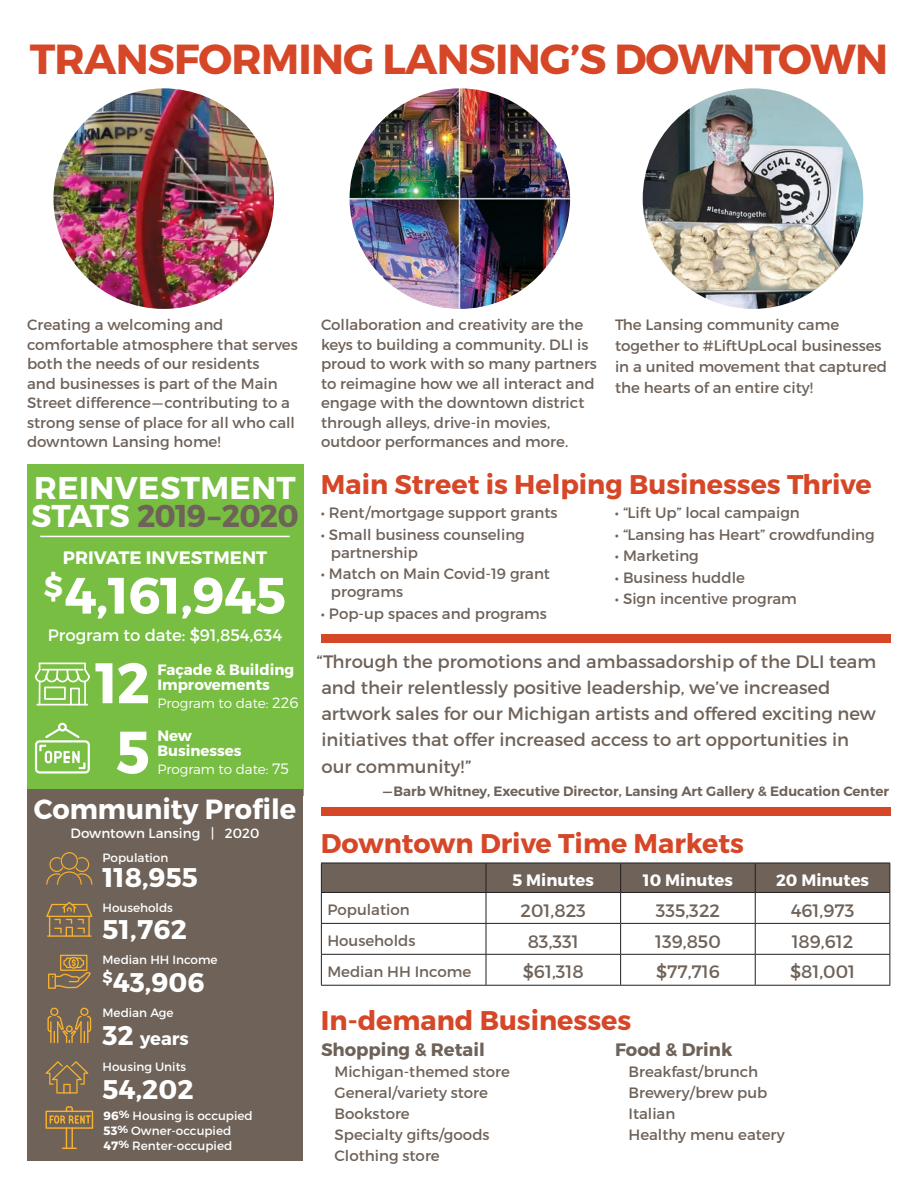
<style>
.page{position:relative;width:918px;height:1188px;background:#fff}
.page>*{position:absolute;margin:0;border:0;box-sizing:border-box;transform-origin:0 0}
.t1{font:700 59.85px "Montserrat";color:#fff;scale:.95 1}
.t2{font:700 57px "Montserrat";color:#fff}
.t3{font:700 51px "Montserrat";letter-spacing:-.01em;color:#fff}
.t4{font:700 42px "Montserrat";letter-spacing:-.02em;color:#d64728}
.t5{font:700 31.5px/28.5px "Montserrat";letter-spacing:.015em;color:#fff}
.t6{font:700 27.75px "Montserrat";color:#fff}
.t7{font:700 27px "Montserrat";color:#d64728}
.t8{font:700 27px "Montserrat";color:#fff}
.t9{font:18px/26.2px "Montserrat";color:#6e6259}
.t10{font:700 18px "Montserrat";color:#6e6259}
.t11{font:700 18px "Montserrat";color:#fff}
.t12{font:700 16.5px "Montserrat";color:#fff}
.t13{font:16.5px "Montserrat";color:#fff}
.t14{font:15px/19.5px "Montserrat";color:#6e6259}
.t15{font:700 15px/15px "Montserrat";color:#fff}
.t16{font:600 13.5px "Montserrat";color:#6e6259}
.t17{font:300 13.5px "Montserrat";color:#fff}
.t18{font:13.5px "Montserrat";color:#fff}
.t19{font:12px "Montserrat";color:#fff}
.s1{color:#6e6259}
.s2{font-size:15px}
.s3{font-size:27px}
.s4{font-weight:700}
.s5{font-weight:700;font-size:10.5px}
</style>
<div class="page">
<div style="left:27px;top:465px;width:276px;height:331px;background:#77be42"></div>
<div style="left:27px;top:790px;width:276px;height:371px;background:#6e6259"></div>
<div style="left:321px;top:807px;width:570px;height:9px;background:#d64728"></div>
<div style="left:321px;top:634px;width:569px;height:9px;background:#d64728"></div>
<svg style="left:35px;top:723px;width:55px;height:51px"></svg>
<svg style="left:35px;top:663px;width:55px;height:42px"></svg>
<hr style="left:40px;top:536px;width:250px;height:1px;background:#fff">
<img style="left:53px;top:88px;width:221px;height:221px;border-radius:110px">
<img style="left:350px;top:88px;width:220px;height:221px;border-radius:110px">
<img style="left:643px;top:88px;width:220px;height:221px;border-radius:110px">
<div style="left:321px;top:863px;width:570px;height:29px;background:#6e6259"></div>
<hr style="left:321px;top:892px;width:165px;height:1px;background:#231f20">
<hr style="left:321px;top:893px;width:1px;height:30px;background:#231f20">
<hr style="left:486px;top:892px;width:135px;height:1px;background:#231f20">
<hr style="left:486px;top:893px;width:1px;height:30px;background:#231f20">
<hr style="left:621px;top:892px;width:134px;height:1px;background:#231f20">
<hr style="left:620px;top:893px;width:1px;height:30px;background:#231f20">
<hr style="left:755px;top:892px;width:135px;height:1px;background:#231f20">
<hr style="left:755px;top:893px;width:1px;height:30px;background:#231f20">
<hr style="left:890px;top:893px;width:1px;height:30px;background:#231f20">
<hr style="left:321px;top:923px;width:165px;height:1px;background:#231f20">
<hr style="left:321px;top:924px;width:1px;height:30px;background:#231f20">
<hr style="left:486px;top:923px;width:135px;height:1px;background:#231f20">
<hr style="left:486px;top:924px;width:1px;height:30px;background:#231f20">
<hr style="left:621px;top:923px;width:134px;height:1px;background:#231f20">
<hr style="left:620px;top:924px;width:1px;height:30px;background:#231f20">
<hr style="left:755px;top:923px;width:135px;height:1px;background:#231f20">
<hr style="left:755px;top:924px;width:1px;height:30px;background:#231f20">
<hr style="left:890px;top:924px;width:1px;height:30px;background:#231f20">
<hr style="left:321px;top:954px;width:165px;height:1px;background:#231f20">
<hr style="left:321px;top:955px;width:1px;height:30px;background:#231f20">
<hr style="left:486px;top:954px;width:135px;height:1px;background:#231f20">
<hr style="left:486px;top:955px;width:1px;height:30px;background:#231f20">
<hr style="left:621px;top:954px;width:134px;height:1px;background:#231f20">
<hr style="left:620px;top:955px;width:1px;height:30px;background:#231f20">
<hr style="left:755px;top:954px;width:135px;height:1px;background:#231f20">
<hr style="left:755px;top:955px;width:1px;height:30px;background:#231f20">
<hr style="left:890px;top:955px;width:1px;height:30px;background:#231f20">
<hr style="left:321px;top:985px;width:165px;height:1px;background:#231f20">
<hr style="left:486px;top:985px;width:135px;height:1px;background:#231f20">
<hr style="left:621px;top:985px;width:134px;height:1px;background:#231f20">
<hr style="left:755px;top:985px;width:135px;height:1px;background:#231f20">
<svg style="left:46px;top:1061px;width:42px;height:33px"></svg>
<svg style="left:46px;top:902px;width:46px;height:35px"></svg>
<svg style="left:47px;top:1008px;width:44px;height:35px"></svg>
<svg style="left:46px;top:852px;width:46px;height:33px"></svg>
<svg style="left:48px;top:955px;width:43px;height:34px"></svg>
<svg style="left:45px;top:1106px;width:48px;height:43px"></svg>
<p class="t4" style="left:30px;top:33px;width:860px">TRANSFORMING LANSING’S DOWNTOWN</p>
<p class="t14" style="left:27px;top:315px;width:272px">Creating a welcoming and comfortable atmosphere that serves both the needs of our residents<br>and businesses is part of the Main<br>Street difference—contributing to a strong sense of place for all who call downtown Lansing home!</p>
<p class="t5" style="left:31px;top:474px;width:269px">REINVESTMENT<br>STATS <span class="s1">2019–2020</span></p>
<p class="t11" style="left:63px;top:547px;width:206px">PRIVATE INVESTMENT</p>
<p class="t3" style="left:44px;top:564px;width:244px"><sup>$</sup>4,161,945</p>
<p class="t13" style="left:48px;top:625px;width:236px">Program to date: $91,854,634</p>
<p class="t2" style="left:95px;top:648px;width:56px">12</p>
<p class="t15" style="left:157px;top:662px;width:138px">Façade &amp; Building<br>Improvements</p>
<p class="t17" style="left:157px;top:695px;width:143px">Program to date: <span class="s2">226</span></p>
<p class="t1" style="left:116px;top:715px;width:37px">5</p>
<p class="t15" style="left:157px;top:728px;width:36px">New</p>
<p class="t15" style="left:157px;top:743px;width:86px">Businesses</p>
<p class="t17" style="left:157px;top:761px;width:133px">Program to date: <span class="s2">75</span></p>
<p class="t6" style="left:34px;top:791px;width:264px">Community Profile</p>
<p class="t18" style="left:71px;top:825px;width:190px">Downtown Lansing | 2020</p>
<p class="t19" style="left:103px;top:850px;width:67px">Population</p>
<p class="t8" style="left:103px;top:861px;width:97px">118,955</p>
<p class="t19" style="left:103px;top:901px;width:72px">Households</p>
<p class="t8" style="left:103px;top:913px;width:86px">51,762</p>
<p class="t19" style="left:103px;top:952px;width:117px">Median HH Income</p>
<p class="t8" style="left:103px;top:966px;width:103px"><sup>$</sup>43,906</p>
<p class="t19" style="left:103px;top:1006px;width:73px">Median Age</p>
<p class="t11" style="left:103px;top:1028px;width:88px"><span class="s3">32</span> years</p>
<p class="t19" style="left:103px;top:1059px;width:85px">Housing Units</p>
<p class="t8" style="left:103px;top:1072px;width:93px">54,202</p>
<p class="t19" style="left:104px;top:1108px;width:151px"><span class="s4">96</span><span class="s5">%</span> Housing is occupied</p>
<p class="t19" style="left:104px;top:1123px;width:129px"><span class="s4">53</span><span class="s5">%</span> Owner-occupied</p>
<p class="t19" style="left:104px;top:1138px;width:130px"><span class="s4">47</span><span class="s5">%</span> Renter-occupied</p>
<p class="t14" style="left:321px;top:315px;width:278px">Collaboration and creativity are the keys to building a community. DLI is proud to work with so many partners to reimagine how we all interact and engage with the downtown district through alleys, drive-in movies, outdoor performances and more.</p>
<p class="t14" style="left:615px;top:314px;width:274px;line-height:21px">The Lansing community came together to #LiftUpLocal businesses in a united movement that captured the hearts of an entire city!</p>
<p class="t7" style="left:321px;top:468px;width:552px">Main Street is Helping Businesses Thrive</p>
<p class="t14" style="left:321px;top:503px;width:238px">• Rent/mortgage support grants</p>
<p class="t14" style="left:331px;top:526px;width:195px;line-height:18px;text-indent:-10px">• Small business counseling partnership</p>
<p class="t14" style="left:331px;top:565px;width:221px;line-height:18px;text-indent:-10px">• Match on Main Covid-19 grant programs</p>
<p class="t14" style="left:321px;top:604px;width:228px">• Pop-up spaces and programs</p>
<p class="t14" style="left:615px;top:503px;width:186px">• “Lift Up” local campaign</p>
<p class="t14" style="left:615px;top:525px;width:261px">• “Lansing has Heart” crowdfunding</p>
<p class="t14" style="left:615px;top:546px;width:85px">• Marketing</p>
<p class="t14" style="left:615px;top:568px;width:132px">• Business huddle</p>
<p class="t14" style="left:615px;top:589px;width:183px">• Sign incentive program</p>
<p class="t9" style="left:316px;top:648px;width:561px">“Through the promotions and ambassadorship of the DLI team and their relentlessly positive leadership, we’ve increased artwork sales for our Michigan artists and offered exciting new initiatives that offer increased access to art opportunities in our community!”</p>
<p class="t16" style="left:383px;top:782px;width:507px">—Barb Whitney, Executive Director, Lansing Art Gallery &amp; Education Center</p>
<p class="t7" style="left:321px;top:827px;width:425px">Downtown Drive Time Markets</p>
<p class="t12" style="left:513px;top:870px;width:83px">5 Minutes</p>
<p class="t12" style="left:643px;top:870px;width:91px">10 Minutes</p>
<p class="t12" style="left:776px;top:870px;width:95px">20 Minutes</p>
<p class="t14" style="left:327px;top:900px;width:84px">Population</p>
<p class="t9" style="left:521px;top:897px;width:67px">201,823</p>
<p class="t9" style="left:656px;top:897px;width:66px">335,322</p>
<p class="t9" style="left:791px;top:897px;width:65px">461,973</p>
<p class="t14" style="left:327px;top:931px;width:90px">Households</p>
<p class="t9" style="left:528px;top:928px;width:53px">83,331</p>
<p class="t9" style="left:655px;top:928px;width:67px">139,850</p>
<p class="t9" style="left:792px;top:928px;width:63px">189,612</p>
<p class="t14" style="left:327px;top:962px;width:145px">Median HH Income</p>
<p class="t9" style="left:523px;top:959px;width:63px">$61,318</p>
<p class="t9" style="left:656px;top:959px;width:65px">$77,716</p>
<p class="t9" style="left:790px;top:959px;width:67px">$81,001</p>
<p class="t7" style="left:321px;top:1004px;width:312px">In-demand Businesses</p>
<p class="t10" style="left:321px;top:1038px;width:165px">Shopping &amp; Retail</p>
<p class="t14" style="left:334px;top:1062px;width:177px">Michigan-themed store</p>
<p class="t14" style="left:334px;top:1083px;width:155px">General/variety store</p>
<p class="t14" style="left:334px;top:1104px;width:77px">Bookstore</p>
<p class="t14" style="left:334px;top:1125px;width:157px">Specialty gifts/goods</p>
<p class="t14" style="left:334px;top:1146px;width:107px">Clothing store</p>
<p class="t10" style="left:615px;top:1038px;width:119px">Food &amp; Drink</p>
<p class="t14" style="left:628px;top:1062px;width:131px">Breakfast/brunch</p>
<p class="t14" style="left:628px;top:1083px;width:141px">Brewery/brew pub</p>
<p class="t14" style="left:628px;top:1104px;width:48px">Italian</p>
<p class="t14" style="left:628px;top:1125px;width:158px">Healthy menu eatery</p>
</div>
